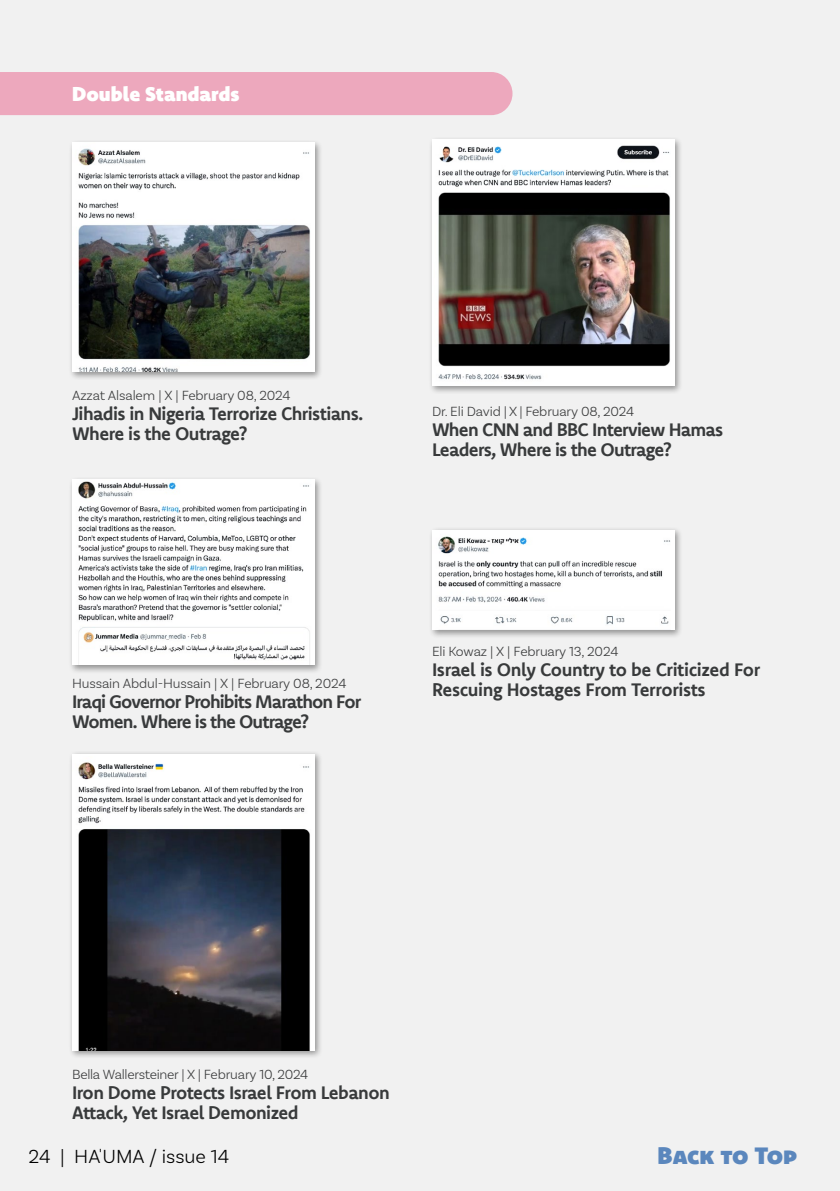
<style>
.page{position:relative;width:840px;height:1191px;background:#fff}
.page>*{position:absolute;margin:0;border:0;box-sizing:border-box;transform-origin:0 0}
.t1{font:24px "Komet Black SC";letter-spacing:-.01em;color:#5b87bd}
.t2{font:300 20px "Basic Sans";color:#000}
.t3{font:900 20px "Komet";color:#fff}
.t4{font:700 18.2px/20px "Komet";letter-spacing:-.03em;color:#383a3b}
.t5{font:700 18.2px/20px "Komet";letter-spacing:-.05em;color:#383a3b}
.t6{font:300 14px "Basic Sans";letter-spacing:-.01em;color:#393a3b}
</style>
<div class="page">
<div style="left:0;top:0;width:839px;height:1191px;background:#f1f1f1"></div>
<div style="left:0;top:72px;width:512px;height:43px;background:#eda8bd"></div>
<div style="left:68px;top:139px;width:254px;height:241px;background:#000;opacity:.4"></div>
<img style="left:72px;top:143px;width:242px;height:228px">
<div style="left:428px;top:136px;width:254px;height:258px;background:#000;opacity:.4"></div>
<img style="left:432px;top:140px;width:241px;height:246px">
<div style="left:68px;top:476px;width:254px;height:198px;background:#000;opacity:.4"></div>
<img style="left:72px;top:480px;width:242px;height:185px">
<div style="left:68px;top:751px;width:254px;height:308px;background:#000;opacity:.4"></div>
<img style="left:72px;top:756px;width:242px;height:294px">
<div style="left:429px;top:527px;width:253px;height:111px;background:#000;opacity:.4"></div>
<img style="left:432px;top:530px;width:241px;height:100px">
<p class="t3" style="left:72px;top:81px;width:169px">Double Standards</p>
<p class="t6" style="left:72px;top:387px;width:220px">Azzat Alsalem | X | February 08, 2024</p>
<p class="t4" style="left:72px;top:403px;width:293px">Jihadis in Nigeria Terrorize Christians.<br>Where is the Outrage?</p>
<p class="t6" style="left:432px;top:403px;width:204px">Dr. Eli David | X | February 08, 2024</p>
<p class="t4" style="left:432px;top:419px;width:292px">When CNN and BBC Interview Hamas<br>Leaders, Where is the Outrage?</p>
<p class="t6" style="left:72px;top:675px;width:276px">Hussain Abdul-Hussain | X | February 08, 2024</p>
<p class="t5" style="left:72px;top:691px;width:290px">Iraqi Governor Prohibits Marathon For<br>Women. Where is the Outrage?</p>
<p class="t6" style="left:432px;top:642px;width:188px">Eli Kowaz | X | February 13, 2024</p>
<p class="t4" style="left:432px;top:659px;width:329px">Israel is Only Country to be Criticized For<br>Rescuing Hostages From Terrorists</p>
<p class="t6" style="left:72px;top:1066px;width:237px">Bella Wallersteiner | X | February 10, 2024</p>
<p class="t4" style="left:72px;top:1082px;width:319px">Iron Dome Protects Israel From Lebanon<br>Attack, Yet Israel Demonized</p>
<p class="t2" style="left:28px;top:1144px;width:202px">24 | HA'UMA / issue 14</p>
<h1 class="t1" style="left:657px;top:1140px;width:141px">Back to Top</h1>
</div>
